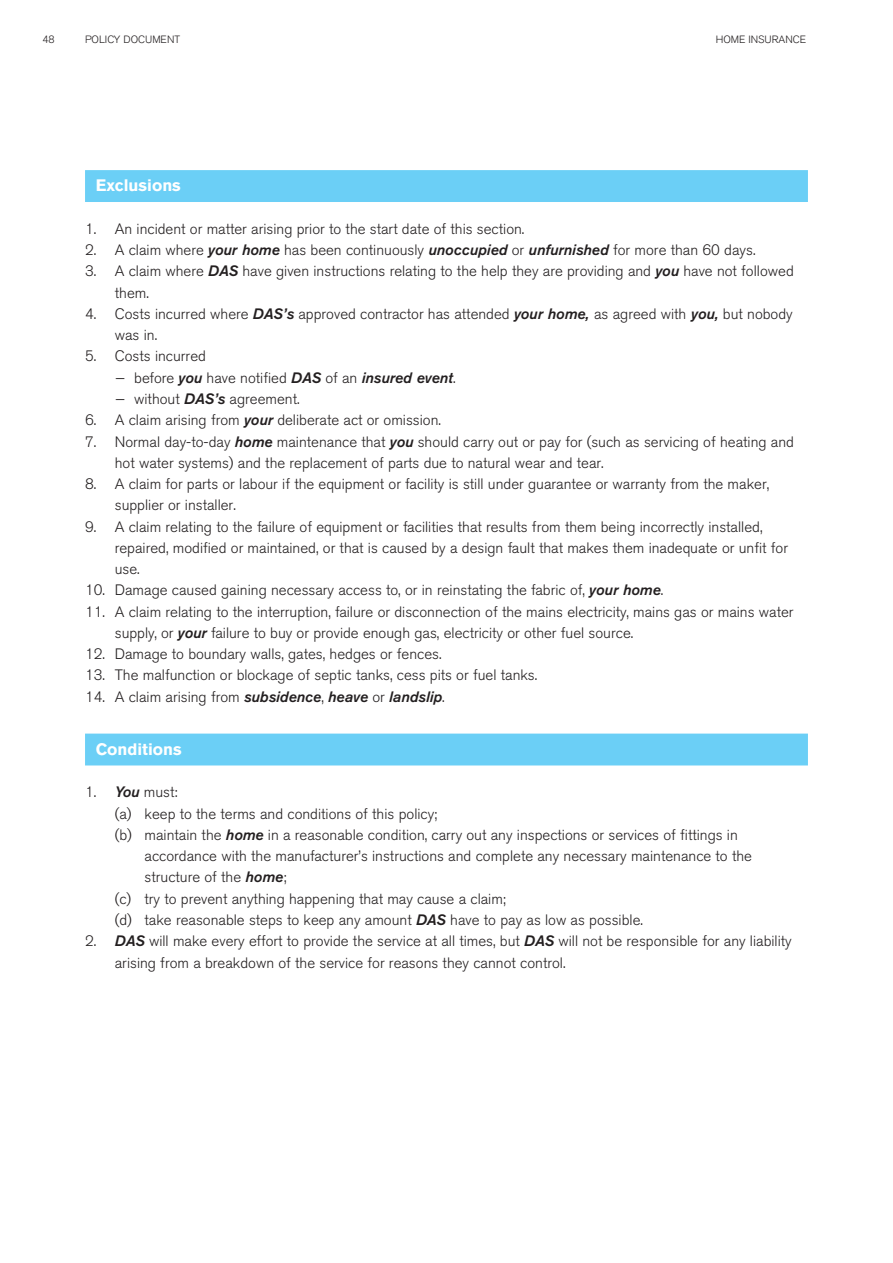
<style>
.page{position:relative;width:893px;height:1263px;background:#fff}
.page>*{position:absolute;margin:0;border:0;box-sizing:border-box;transform-origin:0 0}
.t1{font:700 16.5px "Akzidenz Grotesk BQ";color:#fff}
.t2{font:300 15px/21.3px "Akzidenz Grotesk BQ";color:#231f20}
.t3{font:300 10.5px "Akzidenz Grotesk BQ";color:#231f20}
.s1{font-family:"Akzidenz Grotesk BQ Med";font-weight:400;font-style:italic}
</style>
<div class="page">
<div style="left:85px;top:170px;width:723px;height:32px;background:#6bcff6"></div>
<div style="left:85px;top:734px;width:723px;height:31px;background:#6bcff6"></div>
<p class="t3" style="left:43px;top:35px;width:14px">48</p>
<p class="t3" style="left:85px;top:35px;width:97px">POLICY DOCUMENT</p>
<p class="t3" style="left:716px;top:35px;width:92px">HOME INSURANCE</p>
<p class="t1" style="left:96px;top:180px;width:87px">Exclusions</p>
<p class="t2" style="left:85px;top:220px;width:441px">1. An incident or matter arising prior to the start date of this section.</p>
<p class="t2" style="left:85px;top:241px;width:672px">2. A claim where <span class="s1">your home</span> has been continuously <span class="s1">unoccupied</span> or <span class="s1">unfurnished</span> for more than 60 days.</p>
<p class="t2" style="left:115px;top:262px;width:680px;text-indent:-30px">3. A claim where <span class="s1">DAS</span> have given instructions relating to the help they are providing and <span class="s1">you</span> have not followed them.</p>
<p class="t2" style="left:115px;top:305px;width:679px;text-indent:-30px">4. Costs incurred where <span class="s1">DAS’s</span> approved contractor has attended <span class="s1">your home,</span> as agreed with <span class="s1">you,</span> but nobody was in.</p>
<p class="t2" style="left:115px;top:347px;width:342px;text-indent:-30px">5. Costs incurred<br>− before <span class="s1">you</span> have notified <span class="s1">DAS</span> of an <span class="s1">insured event</span>. − without <span class="s1">DAS’s</span> agreement.</p>
<p class="t2" style="left:85px;top:411px;width:358px">6. A claim arising from <span class="s1">your</span> deliberate act or omission.</p>
<p class="t2" style="left:115px;top:432px;width:681px;text-indent:-30px">7. Normal day-to-day <span class="s1">home</span> maintenance that <span class="s1">you</span> should carry out or pay for (such as servicing of heating and hot water systems) and the replacement of parts due to natural wear and tear.</p>
<p class="t2" style="left:115px;top:475px;width:656px;text-indent:-30px">8. A claim for parts or labour if the equipment or facility is still under guarantee or warranty from the maker, supplier or installer.</p>
<p class="t2" style="left:115px;top:517px;width:675px;text-indent:-30px">9. A claim relating to the failure of equipment or facilities that results from them being incorrectly installed, repaired, modified or maintained, or that is caused by a design fault that makes them inadequate or unfit for use.</p>
<p class="t2" style="left:85px;top:581px;width:580px">10. Damage caused gaining necessary access to, or in reinstating the fabric of, <span class="s1">your home</span>.</p>
<p class="t2" style="left:115px;top:602px;width:680px;text-indent:-30px">11. A claim relating to the interruption, failure or disconnection of the mains electricity, mains gas or mains water supply, or <span class="s1">your</span> failure to buy or provide enough gas, electricity or other fuel source.</p>
<p class="t2" style="left:85px;top:645px;width:358px">12. Damage to boundary walls, gates, hedges or fences.</p>
<p class="t2" style="left:85px;top:666px;width:454px">13. The malfunction or blockage of septic tanks, cess pits or fuel tanks.</p>
<p class="t2" style="left:85px;top:687px;width:361px">14. A claim arising from <span class="s1">subsidence</span>, <span class="s1">heave</span> or <span class="s1">landslip</span>.</p>
<p class="t1" style="left:96px;top:743px;width:88px">Conditions</p>
<p class="t2" style="left:85px;top:783px;width:94px">1. <span class="s1">You</span> must:</p>
<p class="t2" style="left:115px;top:804px;width:324px">(a) keep to the terms and conditions of this policy;</p>
<p class="t2" style="left:115px;top:826px;width:625px">(b) maintain the <span class="s1">home</span> in a reasonable condition, carry out any inspections or services of fittings in</p>
<p class="t2" style="left:145px;top:847px;width:609px">accordance with the manufacturer’s instructions and complete any necessary maintenance to the</p>
<p class="t2" style="left:145px;top:868px;width:143px">structure of the <span class="s1">home</span>;</p>
<p class="t2" style="left:115px;top:889px;width:393px">(c) try to prevent anything happening that may cause a claim;</p>
<p class="t2" style="left:115px;top:911px;width:530px">(d) take reasonable steps to keep any amount <span class="s1">DAS</span> have to pay as low as possible.</p>
<p class="t2" style="left:115px;top:932px;width:678px;text-indent:-30px">2. <span class="s1">DAS</span> will make every effort to provide the service at all times, but <span class="s1">DAS</span> will not be responsible for any liability arising from a breakdown of the service for reasons they cannot control.</p>
</div>
